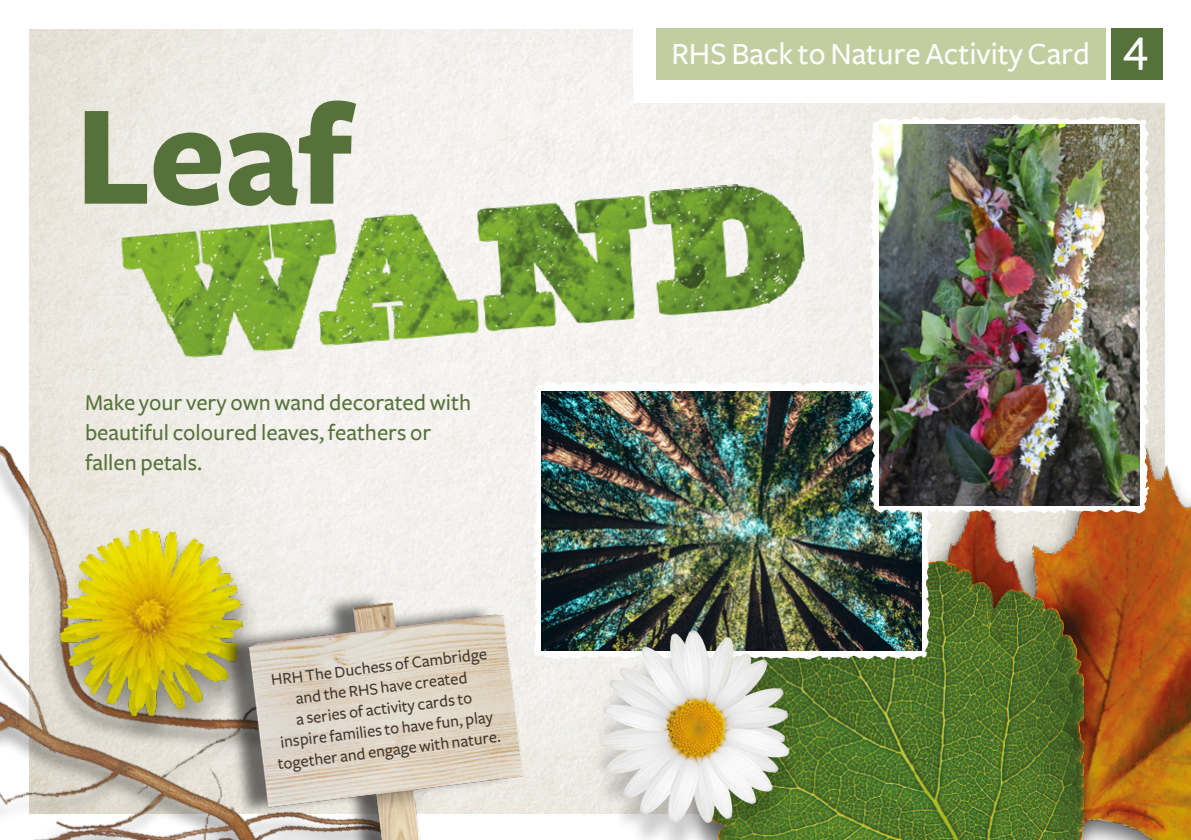
<style>
.page{position:relative;width:1191px;height:840px;background:#fff}
.page>*{position:absolute;margin:0;border:0;box-sizing:border-box;transform-origin:0 0}
.t1{font:700 148px "Freight Sans";color:#56723a}
.t2{font:500 48px "Freight Sans";color:#fff}
.t3{font:500 32px "Freight Sans";color:#fff}
.t4{font:500 23.4px/30px "Freight Sans";color:#56723a}
.t5{font:500 17px/21px "Freight Sans";color:#42372e;text-align:center}
</style>
<div class="page">
<div style="left:0;top:273px;width:434px;height:566px;background:#000;opacity:.3"></div>
<img style="left:0;top:324px;width:434px;height:515px">
<img style="left:822px;top:337px;width:369px;height:502px">
<div style="left:681px;top:549px;width:417px;height:290px;background:#000;opacity:.6"></div>
<img style="left:803px;top:555px;width:280px;height:284px">
<div style="left:656px;top:28px;width:450px;height:51px;background:#c2cea0"></div>
<div style="left:1111px;top:28px;width:51px;height:51px;background:#56723a"></div>
<svg style="left:533px;top:380px;width:399px;height:280px"></svg>
<img style="left:542px;top:391px;width:380px;height:258px">
<svg style="left:869px;top:114px;width:280px;height:400px"></svg>
<img style="left:879px;top:125px;width:261px;height:380px">
<div style="left:589px;top:641px;width:214px;height:198px;background:#000;opacity:.2"></div>
<img style="left:595px;top:626px;width:199px;height:200px">
<div style="left:49px;top:526px;width:215px;height:222px;background:#000;opacity:.41"></div>
<img style="left:60px;top:527px;width:182px;height:187px">
<div style="left:219px;top:591px;width:294px;height:248px;background:#000;opacity:.55"></div>
<img style="left:236px;top:565px;width:304px;height:274px">
<img style="left:120px;top:178px;width:688px;height:184px">
<h1 class="t1" style="left:75px;top:76px;width:280px">Leaf</h1>
<h3 class="t4" style="left:85px;top:388px;width:387px">Make your very own wand decorated with beautiful coloured leaves, feathers or fallen petals.</h3>
<p class="t5" style="left:266px;top:669px;width:226px;rotate:-7deg">HRH The Duchess of Cambridge and the RHS have created<br>a series of activity cards to inspire families to have fun, play together and engage with nature.</p>
<h3 class="t3" style="left:671px;top:36px;width:420px">RHS Back to Nature Activity Card</h3>
<h2 class="t2" style="left:1122px;top:19px;width:27px">4</h2>
</div>
